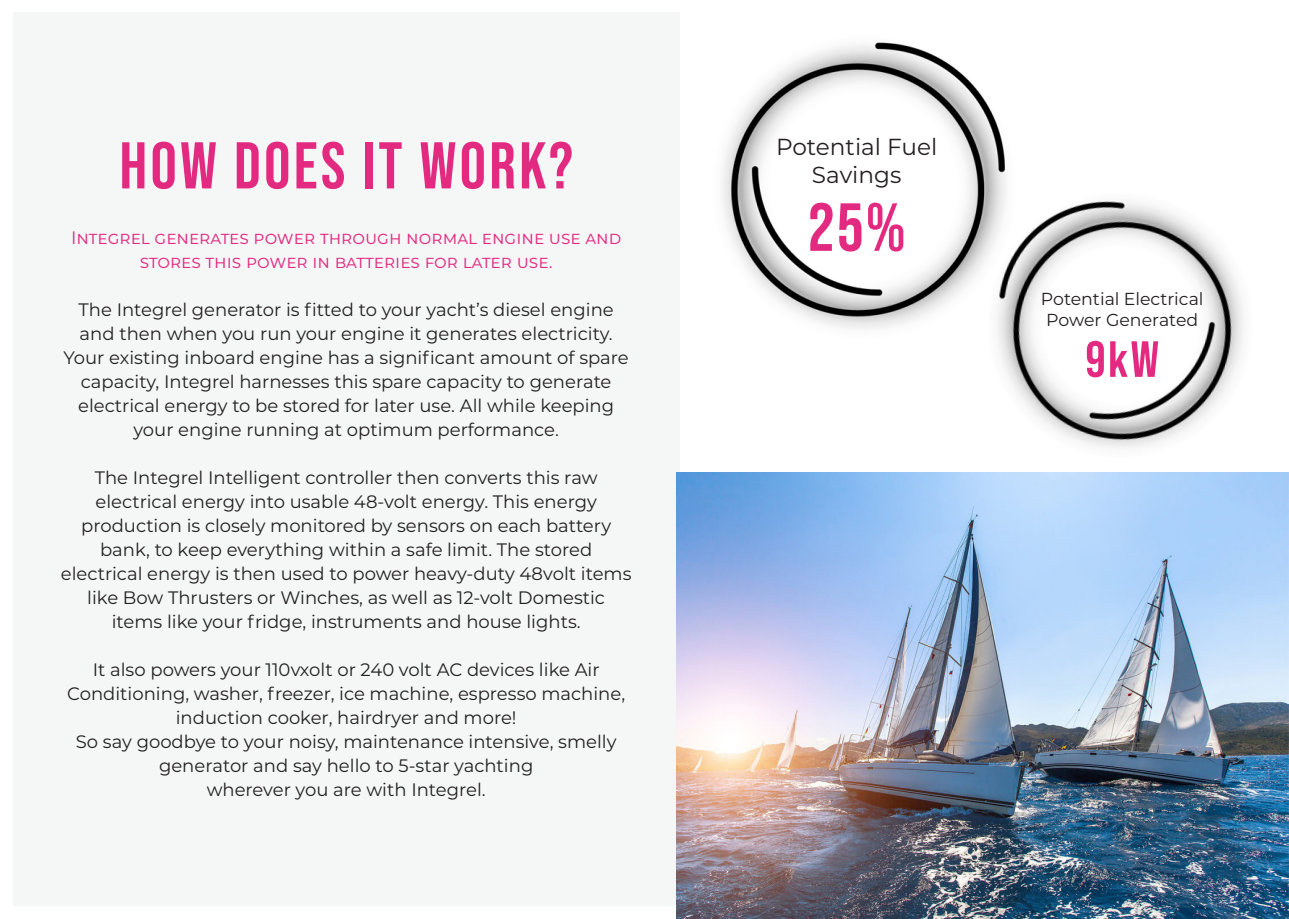
<style>
.page{position:relative;width:1289px;height:919px;background:#fff}
.page>*{position:absolute;margin:0;border:0;box-sizing:border-box;transform-origin:0 0}
.t1{font:700 67.8px "Bebas Neue Pro";color:#e32a81}
.t2{font:700 65.85px "Bebas Neue Pro";letter-spacing:.05em;color:#e32a81}
.t3{font:700 50.85px "Bebas Neue Pro";color:#e32a81}
.t4{font:23.1px "Montserrat";letter-spacing:-.005em;color:#231f20}
.t5{font:18px/24px "Montserrat";color:#231f20;text-align:center}
.t6{font:18px/24px "Montserrat";color:#e32a81;text-align:center}
.t7{font:17.4px/20.9px "Montserrat";color:#231f20;text-align:center}
</style>
<div class="page">
<div style="left:13px;top:13px;width:666px;height:893px;background:#f5f7f7"></div>
<img style="left:998px;top:201px;width:246px;height:247px">
<img style="left:722px;top:42px;width:295px;height:298px">
<img style="left:676px;top:472px;width:612px;height:446px">
<p class="t2" style="left:119px;top:128px;width:455px">HOW DOES IT WORK?</p>
<p class="t6" style="left:71px;top:225px;width:552px">Integrel generates power through normal engine use and stores this power in batteries for later use.</p>
<p class="t5" style="left:64px;top:297px;width:566px">The Integrel generator is fitted to your yacht’s diesel engine and then when you run your engine it generates electricity.<br>Your existing inboard engine has a significant amount of spare capacity, Integrel harnesses this spare capacity to generate electrical energy to be stored for later use. All while keeping your engine running at optimum performance.</p>
<p class="t5" style="left:61px;top:465px;width:572px">The Integrel Intelligent controller then converts this raw electrical energy into usable 48-volt energy. This energy production is closely monitored by sensors on each battery bank, to keep everything within a safe limit. The stored electrical energy is then used to power heavy-duty 48volt items like Bow Thrusters or Winches, as well as 12-volt Domestic items like your fridge, instruments and house lights.</p>
<p class="t5" style="left:67px;top:657px;width:559px">It also powers your 110vxolt or 240 volt AC devices like Air<br>Conditioning, washer, freezer, ice machine, espresso machine, induction cooker, hairdryer and more!</p>
<p class="t5" style="left:76px;top:729px;width:542px">So say goodbye to your noisy, maintenance intensive, smelly generator and say hello to 5-star yachting</p>
<p class="t5" style="left:207px;top:777px;width:280px">wherever you are with Integrel.</p>
<p class="t4" style="left:776px;top:131px;width:163px">Potential Fuel</p>
<p class="t4" style="left:812px;top:159px;width:91px">Savings</p>
<p class="t1" style="left:808px;top:188px;width:97px">25%</p>
<p class="t7" style="left:1040px;top:288px;width:164px">Potential Electrical<br>Power Generated</p>
<p class="t3" style="left:1085px;top:330px;width:75px">9kW</p>
</div>
